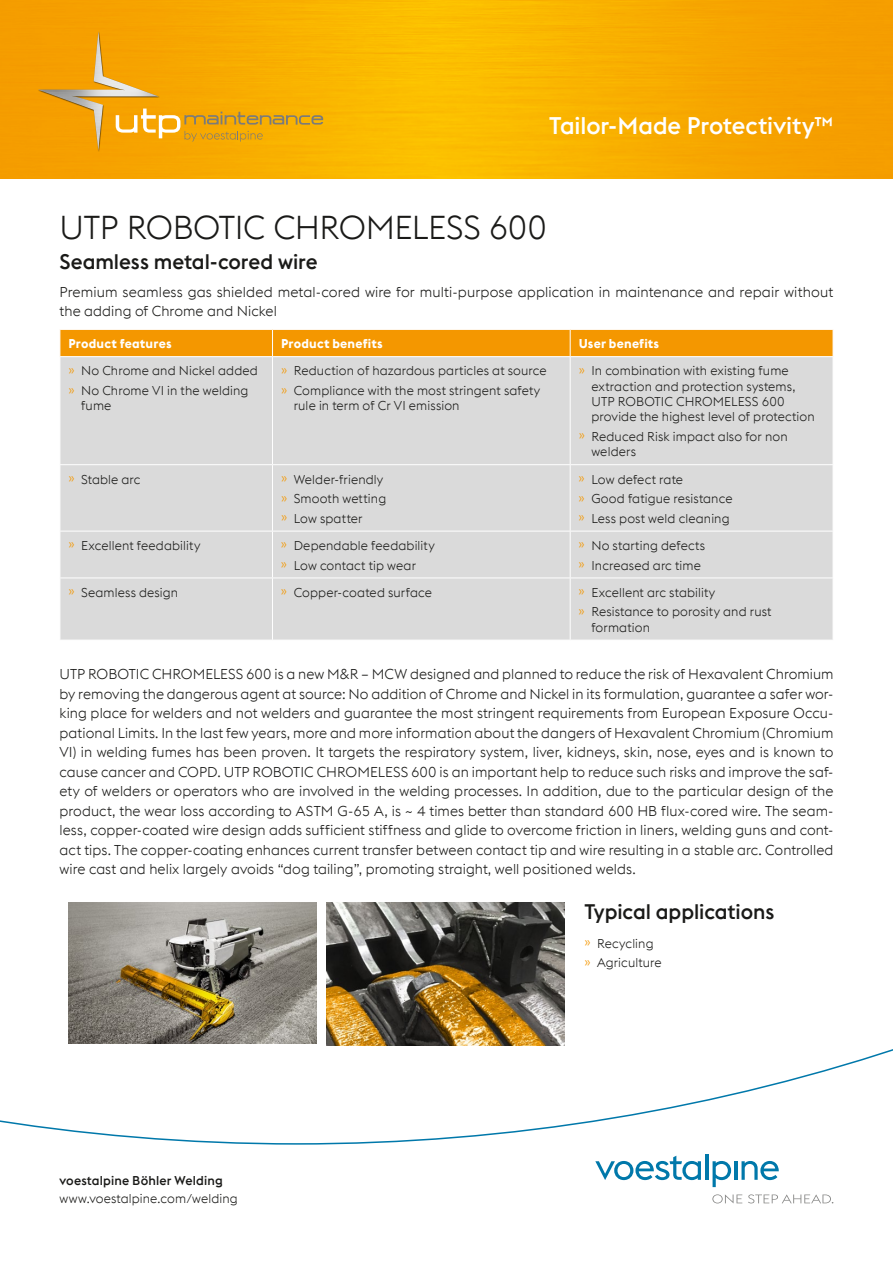
<style>
.page{position:relative;width:893px;height:1263px;background:#fff}
.page>*{position:absolute;margin:0;border:0;box-sizing:border-box;transform-origin:0 0}
.t1{font:300 33px "voestalpine";letter-spacing:-.01em;color:#1a1a18}
.t2{font:500 24px "voestalpine";letter-spacing:-.005em;color:#fff}
.t3{font:500 21px "voestalpine";letter-spacing:-.005em;color:#1a1a18}
.t4{font:300 14.25px/19.5px "voestalpine";letter-spacing:.005em;color:#1a1a18}
.t5{font:300 12.75px/19.5px "voestalpine";letter-spacing:.01em;color:#1a1a18}
.t6{font:700 12.75px "voestalpine";letter-spacing:.015em;color:#fff}
.t7{font:500 12.75px "voestalpine";letter-spacing:.01em;color:#1a1a18}
.s1{color:#f49700}
</style>
<div class="page">
<img style="left:0;top:0;width:893px;height:179px">
<div style="left:35px;top:28px;width:127px;height:126px;background:#f69f00"></div>
<img style="left:38px;top:31px;width:121px;height:119px">
<svg style="left:116px;top:109px;width:207px;height:33px;background:#eaab20"></svg>
<svg style="left:0;top:1049px;width:893px;height:96px"></svg>
<svg style="left:595px;top:1156px;width:106px;height:24px"></svg>
<hr style="left:705px;top:1154px;width:3px;height:26px;background:#0078aa">
<svg style="left:713px;top:1161px;width:18px;height:26px"></svg>
<hr style="left:734px;top:1161px;width:3px;height:19px;background:#0078aa">
<svg style="left:741px;top:1161px;width:38px;height:19px"></svg>
<svg style="left:712px;top:1194px;width:30px;height:9px"></svg>
<svg style="left:748px;top:1194px;width:85px;height:9px"></svg>
<div style="left:61px;top:357px;width:772px;height:283px;background:#dadada"></div>
<div style="left:60px;top:329px;width:773px;height:27px;background:#f49700"></div>
<hr style="left:60px;top:464px;width:213px;height:1px;background:#fff">
<hr style="left:273px;top:464px;width:297px;height:1px;background:#fff">
<hr style="left:570px;top:464px;width:263px;height:1px;background:#fff">
<hr style="left:60px;top:531px;width:213px;height:1px;background:#fff">
<hr style="left:273px;top:531px;width:297px;height:1px;background:#fff">
<hr style="left:570px;top:531px;width:263px;height:1px;background:#fff">
<hr style="left:60px;top:578px;width:213px;height:1px;background:#fff">
<hr style="left:273px;top:578px;width:297px;height:1px;background:#fff">
<hr style="left:570px;top:578px;width:263px;height:1px;background:#fff">
<hr style="left:272px;top:357px;width:1px;height:107px;background:#fff">
<hr style="left:272px;top:465px;width:1px;height:66px;background:#fff">
<hr style="left:272px;top:531px;width:1px;height:47px;background:#fff">
<hr style="left:272px;top:578px;width:1px;height:62px;background:#fff">
<hr style="left:570px;top:357px;width:1px;height:107px;background:#fff">
<hr style="left:570px;top:465px;width:1px;height:66px;background:#fff">
<hr style="left:570px;top:531px;width:1px;height:47px;background:#fff">
<hr style="left:570px;top:578px;width:1px;height:62px;background:#fff">
<svg style="left:61px;top:902px;width:772px;height:151px"></svg>
<hr style="left:60px;top:894px;width:1px;height:159px;background:#fff">
<hr style="left:317px;top:894px;width:1px;height:159px;background:#fff">
<hr style="left:575px;top:894px;width:1px;height:159px;background:#fff">
<hr style="left:833px;top:894px;width:1px;height:159px;background:#fff">
<hr style="left:60px;top:1053px;width:258px;height:1px;background:#fff">
<hr style="left:318px;top:1053px;width:258px;height:1px;background:#fff">
<hr style="left:576px;top:1053px;width:258px;height:1px;background:#fff">
<img style="left:68px;top:902px;width:248px;height:142px">
<img style="left:326px;top:902px;width:238px;height:143px">
<h2 class="t2" style="left:549px;top:111px;width:286px">Tailor-Made Protectivity™</h2>
<h1 class="t1" style="left:60px;top:209px;width:489px">UTP ROBOTIC CHROMELESS 600</h1>
<h3 class="t3" style="left:60px;top:249px;width:260px">Seamless metal-cored wire</h3>
<p class="t4" style="left:60px;top:282px;width:775px">Premium seamless gas shielded metal-cored wire for multi-purpose application in maintenance and repair without the adding of Chrome and Nickel</p>
<p class="t6" style="left:68px;top:335px;width:105px">Product features</p>
<p class="t6" style="left:281px;top:335px;width:103px">Product benefits</p>
<p class="t6" style="left:579px;top:335px;width:82px">User benefits</p>
<p class="t5" style="left:68px;top:361px;width:191px"><span class="s1">»</span> No Chrome and Nickel added <span class="s1">»</span> No Chrome VI in the welding</p>
<p class="t5" style="left:81px;top:396px;width:32px">fume</p>
<p class="t5" style="left:281px;top:361px;width:267px"><span class="s1">»</span> Reduction of hazardous particles at source <span class="s1">»</span> Compliance with the most stringent safety</p>
<p class="t5" style="left:294px;top:396px;width:167px">rule in term of Cr VI emission</p>
<p class="t5" style="left:591px;top:363px;width:225px;line-height:15.3px;text-indent:-13px"><span class="s1">»</span> In combination with existing fume extraction and protection systems, UTP ROBOTIC CHROMELESS 600 provide the highest level of protection</p>
<p class="t5" style="left:591px;top:429px;width:198px;line-height:15.3px;text-indent:-13px"><span class="s1">»</span> Reduced Risk impact also for non welders</p>
<p class="t5" style="left:68px;top:469px;width:74px"><span class="s1">»</span> Stable arc</p>
<p class="t5" style="left:281px;top:469px;width:107px"><span class="s1">»</span> Welder-friendly <span class="s1">»</span> Smooth wetting <span class="s1">»</span> Low spatter</p>
<p class="t5" style="left:579px;top:469px;width:155px"><span class="s1">»</span> Low defect rate<br><span class="s1">»</span> Good fatigue resistance <span class="s1">»</span> Less post weld cleaning</p>
<p class="t5" style="left:68px;top:536px;width:134px"><span class="s1">»</span> Excellent feedability</p>
<p class="t5" style="left:281px;top:536px;width:155px"><span class="s1">»</span> Dependable feedability <span class="s1">»</span> Low contact tip wear</p>
<p class="t5" style="left:579px;top:536px;width:128px"><span class="s1">»</span> No starting defects <span class="s1">»</span> Increased arc time</p>
<p class="t5" style="left:68px;top:583px;width:111px"><span class="s1">»</span> Seamless design</p>
<p class="t5" style="left:281px;top:583px;width:152px"><span class="s1">»</span> Copper-coated surface</p>
<p class="t5" style="left:579px;top:583px;width:194px"><span class="s1">»</span> Excellent arc stability<br><span class="s1">»</span> Resistance to porosity and rust</p>
<p class="t5" style="left:591px;top:617px;width:60px">formation</p>
<p class="t4" style="left:60px;top:664px;width:775px;text-align:justify">UTP ROBOTIC CHROMELESS 600 is a new M&amp;R – MCW designed and planned to reduce the risk of Hexavalent Chromium by removing the dangerous agent at source: No addition of Chrome and Nickel in its formulation, guarantee a safer wor&shy;king place for welders and not welders and guarantee the most stringent requirements from European Exposure Occu&shy;pational Limits. In the last few years, more and more information about the dangers of Hexavalent Chromium (Chromium VI) in welding fumes has been proven. It targets the respiratory system, liver, kidneys, skin, nose, eyes and is known to cause cancer and COPD. UTP ROBOTIC CHROMELESS 600 is an important help to reduce such risks and improve the saf&shy;ety of welders or operators who are involved in the welding processes. In addition, due to the particular design of the product, the wear loss according to ASTM G-65 A, is ~ 4 times better than standard 600 HB flux-cored wire. The seam&shy;less, copper-coated wire design adds sufficient stiffness and glide to overcome friction in liners, welding guns and cont&shy;act tips. The copper-coating enhances current transfer between contact tip and wire resulting in a stable arc. Controlled wire cast and helix largely avoids “dog tailing”, promoting straight, well positioned welds.</p>
<h3 class="t3" style="left:584px;top:899px;width:191px">Typical applications</h3>
<p class="t5" style="left:584px;top:933px;width:79px"><span class="s1">»</span> Recycling <span class="s1">»</span> Agriculture</p>
<p class="t7" style="left:60px;top:1173px;width:165px">voestalpine Böhler Welding</p>
<p class="t5" style="left:60px;top:1189px;width:180px">www.voestalpine.com/welding</p>
</div>
